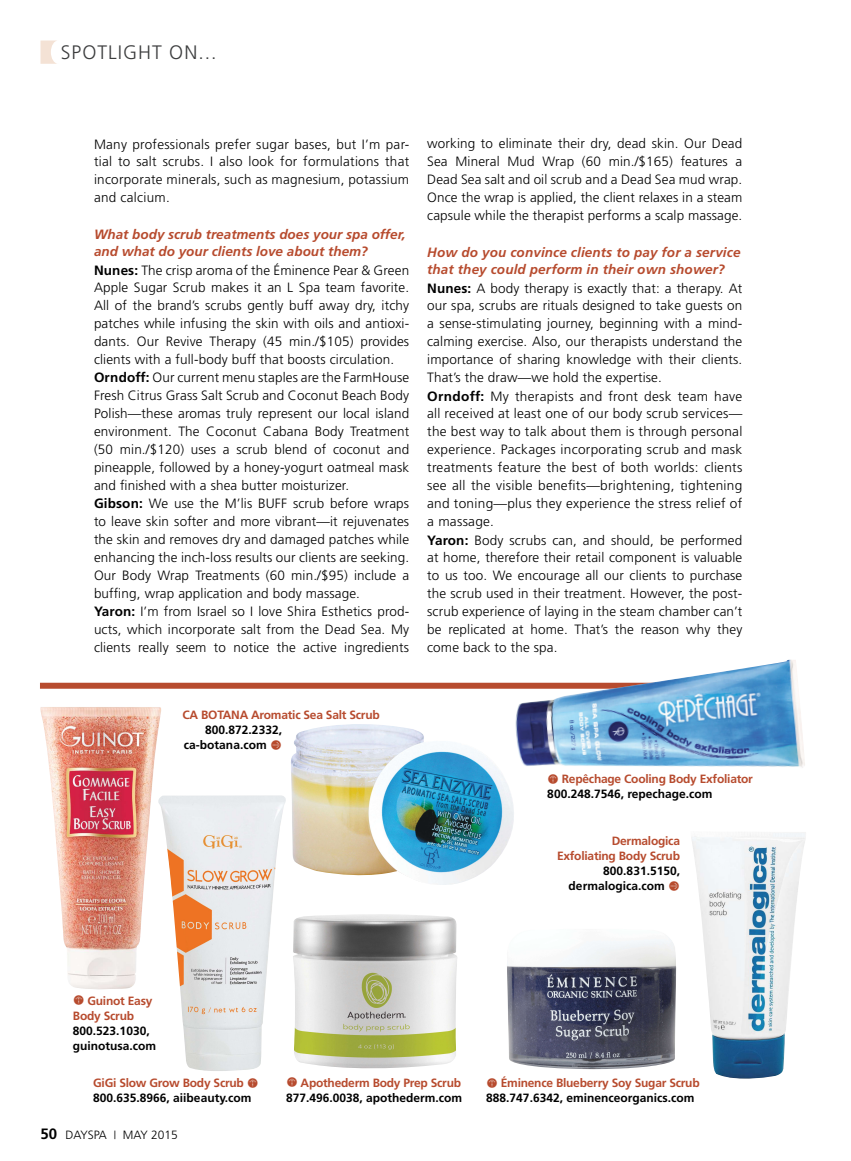
<style>
.page{position:relative;width:851px;height:1161px;background:#fff}
.page>*{position:absolute;margin:0;border:0;box-sizing:border-box;transform-origin:0 0}
.t1{font:300 19.5px "Frutiger";letter-spacing:.05em;color:#3c3d3e}
.t2{font:300 13.5px/18px "Frutiger";letter-spacing:.01em;color:#000;text-align:justify}
.t3{font:700 12px/15px "Frutiger";letter-spacing:-.02em;color:#b74b2e}
.t4{font:700 12px/15px "Frutiger";color:#000}
.t5{font:700 12px/15px "Frutiger";letter-spacing:-.02em;color:#000}
.t6{font:300 12px "Frutiger";color:#000}
.s1{font-weight:700;font-style:italic;color:#b74b2e}
.s2{font-weight:700}
.s3{font-family:"Button Bonus Circle Negative";font-weight:400;color:#b74b2e}
.s4{font-family:"Button Bonus Circle Negative";font-weight:400}
.s5{color:#000}
.s6{color:#b74b2e}
.s7{font-weight:700;font-size:15px}
</style>
<div class="page">
<svg style="left:40px;top:40px;width:17px;height:24px"></svg>
<div style="left:40px;top:683px;width:756px;height:6px;background:#b74b2e"></div>
<img style="left:161px;top:795px;width:125px;height:276px">
<img style="left:507px;top:938px;width:169px;height:131px">
<img style="left:691px;top:832px;width:115px;height:247px">
<img style="left:40px;top:707px;width:121px;height:282px">
<img style="left:293px;top:914px;width:164px;height:154px">
<img style="left:511px;top:659px;width:294px;height:109px">
<img style="left:291px;top:724px;width:223px;height:161px">
<p class="t1" style="left:61px;top:45px;width:157px">SPOTLIGHT ON...</p>
<p class="t2" style="left:94px;top:136px;width:317px">Many professionals prefer sugar bases, but I’m par&shy;tial to salt scrubs. I also look for formulations that incorporate minerals, such as magnesium, potassium and calcium.</p>
<p class="t2" style="left:94px;top:226px;width:317px;text-align:left"><span class="s1">What body scrub treatments does your spa offer, and what do your clients love about them?<br></span><span class="s2">Nunes:</span> The crisp aroma of the Éminence Pear &amp; Green Apple Sugar Scrub makes it an L Spa team favorite.<br>All of the brand’s scrubs gently buff away dry, itchy patches while infusing the skin with oils and antioxi&shy;dants. Our Revive Therapy (45 min./$105) provides clients with a full-body buff that boosts circulation.<br><span class="s2">Orndoff:</span> Our current menu staples are the FarmHouse Fresh Citrus Grass Salt Scrub and Coconut Beach Body Polish—these aromas truly represent our local island environment. The Coconut Cabana Body Treatment (50 min./$120) uses a scrub blend of coconut and pineapple, followed by a honey-yogurt oatmeal mask and finished with a shea butter moisturizer.<br><span class="s2">Gibson:</span> We use the M’lis BUFF scrub before wraps to leave skin softer and more vibrant—it rejuvenates the skin and removes dry and damaged patches while enhancing the inch-loss results our clients are seeking.<br>Our Body Wrap Treatments (60 min./$95) include a buffing, wrap application and body massage.<br><span class="s2">Yaron:</span> I’m from Israel so I love Shira Esthetics prod&shy;ucts, which incorporate salt from the Dead Sea. My clients really seem to notice the active ingredients</p>
<p class="t2" style="left:427px;top:136px;width:317px">working to eliminate their dry, dead skin. Our Dead Sea Mineral Mud Wrap (60 min./$165) features a Dead Sea salt and oil scrub and a Dead Sea mud wrap.<br>Once the wrap is applied, the client relaxes in a steam capsule while the therapist performs a scalp massage.</p>
<p class="t2" style="left:427px;top:244px;width:317px;text-align:left"><span class="s1">How do you convince clients to pay for a service that they could perform in their own shower?<br></span><span class="s2">Nunes:</span> A body therapy is exactly that: a therapy. At our spa, scrubs are rituals designed to take guests on a sense-stimulating journey, beginning with a mind&shy;calming exercise. Also, our therapists understand the importance of sharing knowledge with their clients.<br>That’s the draw—we hold the expertise.<br><span class="s2">Orndoff:</span> My therapists and front desk team have all received at least one of our body scrub services— the best way to talk about them is through personal experience. Packages incorporating scrub and mask treatments feature the best of both worlds: clients see all the visible benefits—brightening, tightening and toning—plus they experience the stress relief of a massage.<br><span class="s2">Yaron:</span> Body scrubs can, and should, be performed at home, therefore their retail component is valuable to us too. We encourage all our clients to purchase the scrub used in their treatment. However, the post&shy;scrub experience of laying in the steam chamber can’t be replicated at home. That’s the reason why they come back to the spa.</p>
<p class="t3" style="left:182px;top:708px;width:199px">CA BOTANA Aromatic Sea Salt Scrub</p>
<p class="t4" style="left:205px;top:723px;width:78px">800.872.2332,</p>
<p class="t4" style="left:184px;top:738px;width:100px">ca-botana.com <span class="s3">A</span></p>
<p class="t3" style="left:547px;top:773px;width:207px"><span class="s4">C</span> Repêchage Cooling Body Exfoliator<br><span class="s5">800.248.7546, repechage.com</span></p>
<p class="t3" style="left:557px;top:834px;width:124px;text-align:right">Dermalogica<br>Exfoliating Body Scrub<br><span class="s5">800.831.5150, dermalogica.com</span> <span class="s4">A</span></p>
<p class="t4" style="left:73px;top:994px;width:85px"><span class="s3">C</span> <span class="s6">Guinot Easy<br>Body Scrub<br></span>800.523.1030, guinotusa.com</p>
<p class="t4" style="left:93px;top:1076px;width:167px"><span class="s6">GiGi Slow Grow Body Scrub</span> <span class="s3">C<br></span>800.635.8966, aiibeauty.com</p>
<p class="t6" style="left:40px;top:1130px;width:139px"><span class="s7">50</span> DAYSPA <sup>|</sup> MAY 2015</p>
<p class="t5" style="left:286px;top:1076px;width:178px"><span class="s3">C</span> <span class="s6">Apothederm Body Prep Scrub<br></span>877.496.0038, apothederm.com</p>
<p class="t5" style="left:486px;top:1076px;width:215px"><span class="s3">C</span> <span class="s6">Éminence Blueberry Soy Sugar Scrub<br></span>888.747.6342, eminenceorganics.com</p>
</div>
